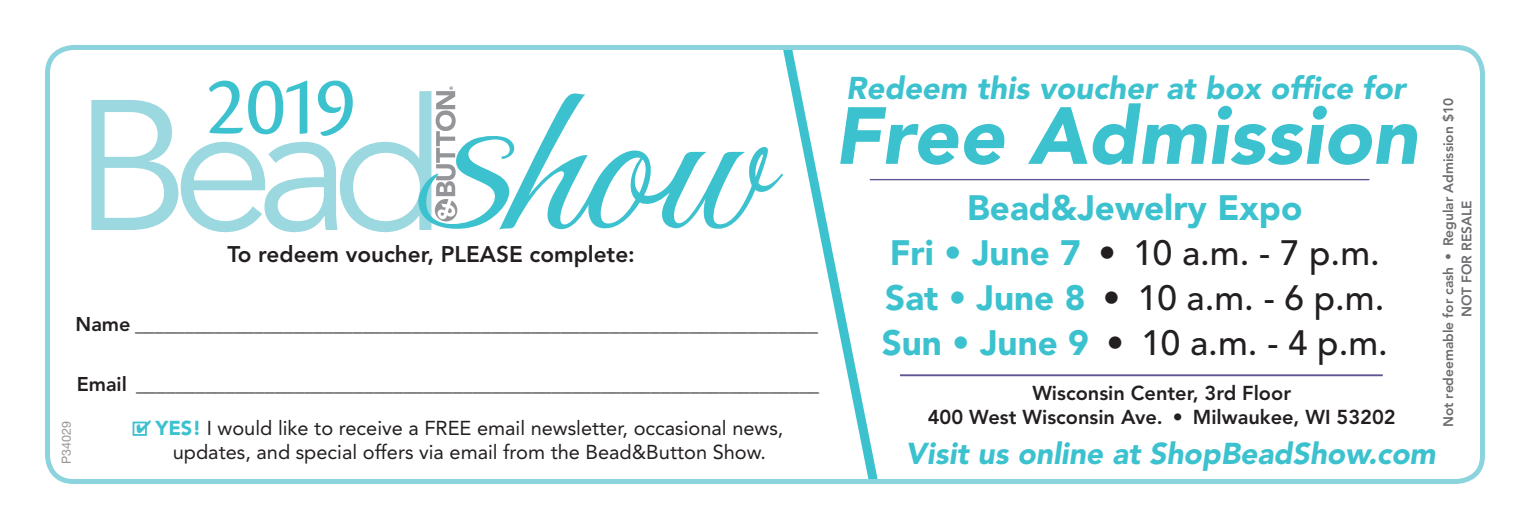
<style>
.page{position:relative;width:1530px;height:529px;background:#fff}
.page>*{position:absolute;margin:0;border:0;box-sizing:border-box;transform-origin:0 0}
.t1{font:87.5px "Cronos Pro";color:#3cc1ce}
.t2{font:italic 900 80px "Avenir LT Std";color:#3cc1ce}
.t3{font:900 35px/45px "Avenir LT Std";color:#3cc1ce;text-align:center}
.t4{font:italic 900 31.25px "Avenir LT Std";color:#3cc1ce}
.t5{font:italic 900 30px "Avenir LT Std";color:#3cc1ce}
.t6{font:800 22.5px "Avenir LT Std";color:#231f20}
.t7{font:20px/24px "Avenir LT Std";color:#231f20;text-align:center}
.t8{font:800 20px/24px "Avenir LT Std";color:#231f20;text-align:center}
.t9{font:800 19.75px "Avenir LT Std";color:#231f20}
.t10{font:800 13.75px "Avenir LT Std";color:#6c6d70}
.t11{font:12.5px "Helvetica Neue LT Std";color:#939598}
.s1{font-weight:900;color:#3cc1ce}
.s2{font-weight:500;color:#231f20}
</style>
<div class="page">
<svg style="left:783px;top:51px;width:101px;height:427px"></svg>
<div style="left:45px;top:45px;width:1440px;height:439px;border:5px solid #8bd4dd;border-radius:26px"></div>
<hr style="left:870px;top:179px;width:499px;height:1px;background:#5e5595">
<hr style="left:900px;top:374px;width:483px;height:2px;background:#5e5595">
<svg style="left:91px;top:86px;width:692px;height:146px"></svg>
<div style="left:133px;top:421px;width:14px;height:15px;border:2px solid #3cc1ce"></div>
<svg style="left:137px;top:421px;width:10px;height:12px"></svg>
<h1 class="t1" style="left:206px;top:56px;width:151px">2019</h1>
<p class="t6" style="left:227px;top:240px;width:409px">To redeem voucher, PLEASE complete:</p>
<p class="t9" style="left:76px;top:312px;width:744px">Name _____________________________________________________________________</p>
<p class="t9" style="left:77px;top:373px;width:744px">Email _____________________________________________________________________</p>
<p class="t11" style="left:59px;top:464px;width:44px;rotate:-90deg">P34029</p>
<p class="t7" style="left:155px;top:416px;width:630px"><span class="s1">YES!</span> I would like to receive a FREE email newsletter, occasional news, updates, and special offers via email from the Bead&amp;Button Show.</p>
<h3 class="t4" style="left:846px;top:69px;width:561px">Redeem this voucher at box office for</h3>
<h2 class="t2" style="left:834px;top:88px;width:585px">Free Admission</h2>
<h3 class="t3" style="left:882px;top:185px;width:508px">Bead&amp;Jewelry Expo<br>Fri • June 7 <span class="s2">• 10 a.m. - 7 p.m.<br></span>Sat • June 8 <span class="s2">• 10 a.m. - 6 p.m.<br></span>Sun • June 9 <span class="s2">• 10 a.m. - 4 p.m.</span></h3>
<p class="t8" style="left:928px;top:381px;width:470px">Wisconsin Center, 3rd Floor<br>400 West Wisconsin Ave. • Milwaukee, WI 53202</p>
<p class="t10" style="left:1440px;top:427px;width:331px;rotate:-90deg">Not redeemable for cash • Regular Admission $10</p>
<p class="t10" style="left:1458px;top:317px;width:118px;rotate:-90deg">NOT FOR RESALE</p>
<h3 class="t5" style="left:906px;top:435px;width:532px">Visit us online at ShopBeadShow.com</h3>
</div>
